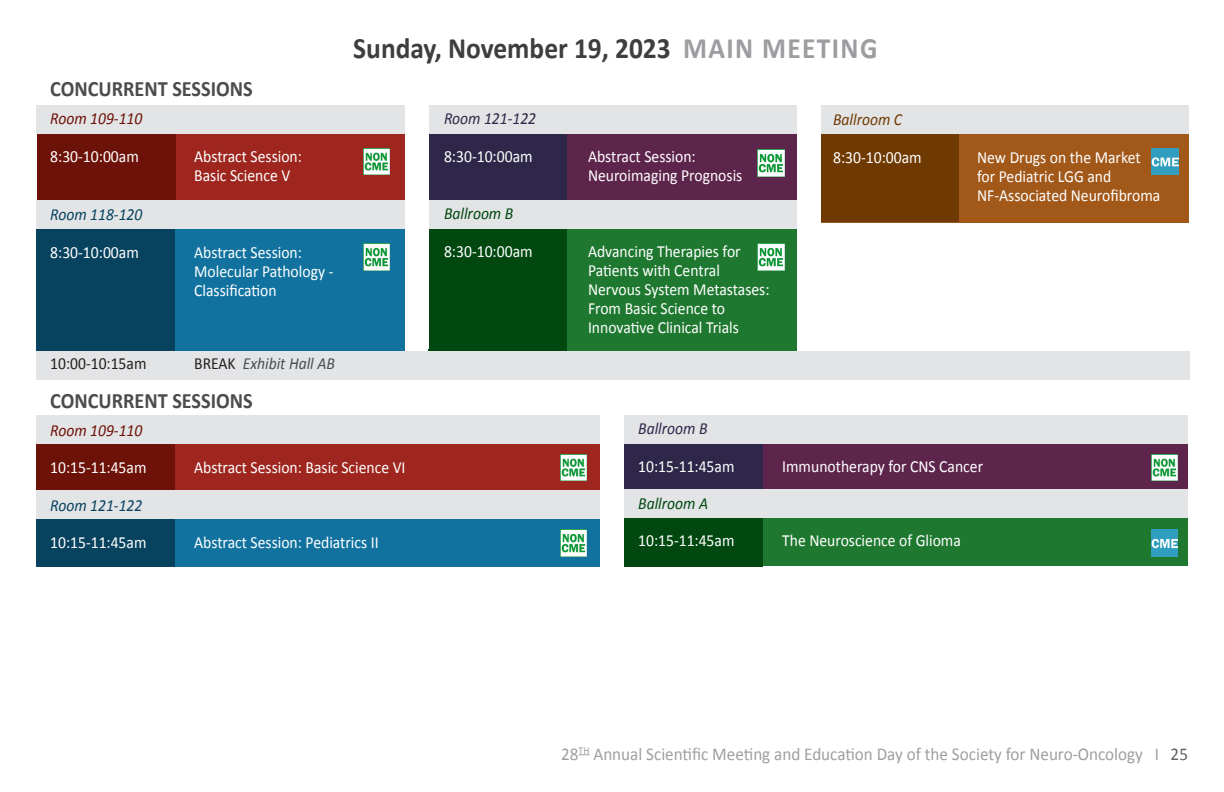
<style>
.page{position:relative;width:1224px;height:792px;background:#fff}
.page>*{position:absolute;margin:0;border:0;box-sizing:border-box;transform-origin:0 0}
.t1{font:700 29.6px "Calibri";color:#3e3e3f;scale:.93 1}
.t2{font:700 22px "Calibri";color:#4b4c4d;scale:.92 1}
.t3{font:18px "Calibri";color:#9d9fa2;scale:.95 1}
.t4{font:17px/19px "Calibri";color:#fff;scale:.92 1}
.t5{font:italic 17px "Calibri";color:#6d1208;scale:.92 1}
.t6{font:italic 17px "Calibri";color:#07425f;scale:.92 1}
.t7{font:italic 17px "Calibri";color:#2f2749;scale:.92 1}
.t8{font:italic 17px "Calibri";color:#4b4c4d;scale:.92 1}
.t9{font:italic 17px "Calibri";color:#004810;scale:.92 1}
.t10{font:17px "Calibri";color:#231f20;scale:.92 1}
.t11{font:italic 17px "Calibri";color:#6f3902;scale:.92 1}
.s1{font-style:normal;color:#231f20}
.s2{color:#9b9da0}
.s3{color:#636366}
</style>
<div class="page">
<div style="left:37px;top:504px;width:563px;height:63px;background:#11729f"></div>
<div style="left:36px;top:506px;width:139px;height:61px;background:#07425f"></div>
<div style="left:429px;top:213px;width:368px;height:142px;background:#1f7830"></div>
<div style="left:429px;top:215px;width:138px;height:140px;background:#004810"></div>
<div style="left:37px;top:211px;width:368px;height:142px;background:#11729f"></div>
<div style="left:37px;top:212px;width:138px;height:141px;background:#07425f"></div>
<div style="left:821px;top:111px;width:368px;height:111px;background:#a15819"></div>
<div style="left:821px;top:114px;width:138px;height:108px;background:#6f3902"></div>
<div style="left:429px;top:112px;width:368px;height:103px;background:#5e254c"></div>
<div style="left:429px;top:114px;width:138px;height:104px;background:#2f2749"></div>
<div style="left:37px;top:111px;width:368px;height:104px;background:#9e261e"></div>
<div style="left:37px;top:114px;width:138px;height:104px;background:#6d1208"></div>
<div style="left:36px;top:106px;width:1153px;height:28px;background:#e3e4e6"></div>
<div style="left:36px;top:200px;width:761px;height:28px;background:#e3e4e6"></div>
<div style="left:405px;top:96px;width:24px;height:253px;background:#fff"></div>
<div style="left:797px;top:96px;width:24px;height:253px;background:#fff"></div>
<div style="left:36px;top:351px;width:1153px;height:28px;background:#e3e4e6"></div>
<div style="left:37px;top:420px;width:563px;height:86px;background:#9e261e"></div>
<div style="left:36px;top:422px;width:138px;height:84px;background:#6d1208"></div>
<div style="left:36px;top:490px;width:564px;height:28px;background:#e3e4e6"></div>
<div style="left:36px;top:416px;width:564px;height:28px;background:#e3e4e6"></div>
<div style="left:625px;top:504px;width:563px;height:62px;background:#1f7830"></div>
<div style="left:624px;top:505px;width:139px;height:61px;background:#004810"></div>
<div style="left:625px;top:419px;width:563px;height:87px;background:#5e254c"></div>
<div style="left:624px;top:421px;width:138px;height:85px;background:#2f2749"></div>
<div style="left:624px;top:490px;width:564px;height:28px;background:#e3e4e6"></div>
<div style="left:624px;top:415px;width:564px;height:28px;background:#e3e4e6"></div>
<img style="left:363px;top:148px;width:27px;height:27px">
<img style="left:1152px;top:148px;width:26px;height:27px">
<img style="left:758px;top:150px;width:26px;height:26px">
<img style="left:363px;top:244px;width:27px;height:26px">
<img style="left:560px;top:454px;width:27px;height:27px">
<img style="left:560px;top:530px;width:27px;height:26px">
<img style="left:758px;top:244px;width:26px;height:26px">
<img style="left:1151px;top:454px;width:27px;height:27px">
<img style="left:1151px;top:530px;width:27px;height:26px">
<p class="t2" style="left:50px;top:75px;width:222px">CONCURRENT SESSIONS</p>
<p class="t5" style="left:50px;top:107px;width:102px">Room 109-110</p>
<p class="t4" style="left:50px;top:147px;width:98px">8:30-10:00am</p>
<p class="t4" style="left:194px;top:147px;width:119px">Abstract Session:</p>
<p class="t4" style="left:194px;top:166px;width:106px">Basic Science V</p>
<p class="t6" style="left:50px;top:202px;width:102px">Room 118-120</p>
<p class="t4" style="left:50px;top:242px;width:98px">8:30-10:00am</p>
<p class="t4" style="left:194px;top:242px;width:119px">Abstract Session:</p>
<p class="t4" style="left:194px;top:261px;width:153px">Molecular Pathology -</p>
<p class="t4" style="left:194px;top:280px;width:91px">Classification</p>
<p class="t10" style="left:50px;top:353px;width:106px">10:00-10:15am</p>
<p class="t8" style="left:194px;top:352px;width:154px"><span class="s1">BREAK</span> Exhibit Hall AB</p>
<p class="t1" style="left:353px;top:29px;width:565px">Sunday, November 19, 2023 <span class="s2">MAIN MEETING</span></p>
<p class="t7" style="left:444px;top:107px;width:102px">Room 121-122</p>
<p class="t4" style="left:444px;top:147px;width:98px">8:30-10:00am</p>
<p class="t4" style="left:588px;top:147px;width:119px">Abstract Session:</p>
<p class="t4" style="left:588px;top:166px;width:169px">Neuroimaging Prognosis</p>
<p class="t9" style="left:444px;top:202px;width:77px">Ballroom B</p>
<p class="t4" style="left:444px;top:242px;width:98px">8:30-10:00am</p>
<p class="t4" style="left:588px;top:242px;width:168px">Advancing Therapies for</p>
<p class="t4" style="left:588px;top:261px;width:145px">Patients with Central</p>
<p class="t4" style="left:588px;top:280px;width:199px">Nervous System Metastases:<br>From Basic Science to</p>
<p class="t4" style="left:588px;top:318px;width:166px">Innovative Clinical Trials</p>
<p class="t11" style="left:833px;top:108px;width:76px">Ballroom C</p>
<p class="t4" style="left:833px;top:148px;width:98px">8:30-10:00am</p>
<p class="t4" style="left:977px;top:148px;width:179px">New Drugs on the Market</p>
<p class="t4" style="left:977px;top:167px;width:147px">for Pediatric LGG and</p>
<p class="t4" style="left:977px;top:186px;width:201px">NF-Associated Neurofibroma</p>
<p class="t2" style="left:50px;top:387px;width:222px">CONCURRENT SESSIONS</p>
<p class="t5" style="left:50px;top:419px;width:102px">Room 109-110</p>
<p class="t4" style="left:50px;top:458px;width:106px">10:15-11:45am</p>
<p class="t4" style="left:194px;top:458px;width:231px">Abstract Session: Basic Science VI</p>
<p class="t6" style="left:50px;top:493px;width:102px">Room 121-122</p>
<p class="t4" style="left:50px;top:533px;width:106px">10:15-11:45am</p>
<p class="t4" style="left:194px;top:533px;width:202px">Abstract Session: Pediatrics II</p>
<p class="t7" style="left:638px;top:417px;width:77px">Ballroom B</p>
<p class="t4" style="left:638px;top:457px;width:106px">10:15-11:45am</p>
<p class="t4" style="left:782px;top:457px;width:220px">Immunotherapy for CNS Cancer</p>
<p class="t9" style="left:638px;top:492px;width:77px">Ballroom A</p>
<p class="t4" style="left:638px;top:531px;width:106px">10:15-11:45am</p>
<p class="t4" style="left:782px;top:531px;width:196px">The Neuroscience of Glioma</p>
<p class="t3" style="left:561px;top:742px;width:661px">28<sup>TH</sup> Annual Scientific Meeting and Education Day of the Society for Neuro-Oncology I <span class="s3">25</span></p>
</div>
